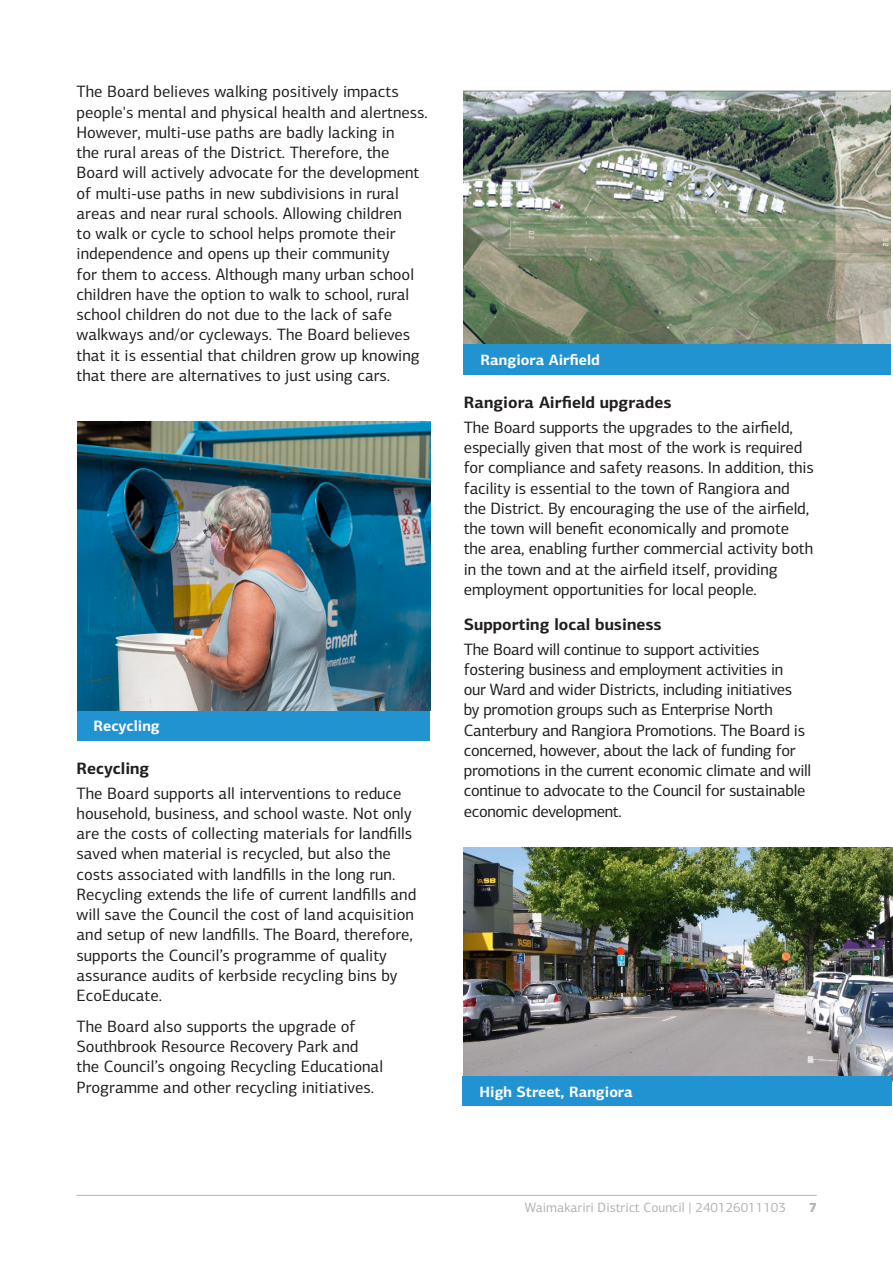
<style>
.page{position:relative;width:893px;height:1263px;background:#fff}
.page>*{position:absolute;margin:0;border:0;box-sizing:border-box;transform-origin:0 0}
.Body_Copy{font:16.5px/20.2px "PF Centro Sans Pro";color:#231f20}
.Body_Copy-2{font:16.5px/20.2px "PF Centro Sans Pro";letter-spacing:-.02em;color:#231f20}
.Subheading_3{font:700 16.5px "PF Centro Sans Pro";color:#231f20}
.Photo_Caption{font:700 15px "PF Centro Sans Pro";color:#fff}
.t1{font:13.5px "PF Centro Sans Pro";color:#b2b3b7}
.t2{font:900 13.5px "PF Centro Sans Pro";color:#b2b3b7}
</style>
<div class="page">
<img style="left:77px;top:421px;width:353px;height:290px">
<div style="left:77px;top:711px;width:352px;height:29px;background:#2193d1"></div>
<img style="left:463px;top:90px;width:427px;height:254px">
<div style="left:463px;top:344px;width:428px;height:31px;background:#2193d1"></div>
<img style="left:464px;top:848px;width:428px;height:228px">
<div style="left:462px;top:1076px;width:430px;height:30px;background:#2193d1"></div>
<hr style="left:77px;top:1195px;width:740px;height:1px;background:#b2b3b7">
<p class="Body_Copy" style="left:77px;top:82px;width:353px">The Board believes walking positively impacts people's mental and physical health and alertness.<br>However, multi-use paths are badly lacking in<br>the rural areas of the District. Therefore, the Board will actively advocate for the development of multi-use paths in new subdivisions in rural areas and near rural schools. Allowing children<br>to walk or cycle to school helps promote their independence and opens up their community<br>for them to access. Although many urban school children have the option to walk to school, rural school children do not due to the lack of safe walkways and/or cycleways. The Board believes that it is essential that children grow up knowing that there are alternatives to just using cars.</p>
<p class="Photo_Caption" style="left:94px;top:716px;width:68px">Recycling</p>
<p class="Subheading_3" style="left:77px;top:758px;width:74px">Recycling</p>
<p class="Body_Copy" style="left:77px;top:783px;width:341px">The Board supports all interventions to reduce household, business, and school waste. Not only are the costs of collecting materials for landfills saved when material is recycled, but also the costs associated with landfills in the long run.<br>Recycling extends the life of current landfills and will save the Council the cost of land acquisition and setup of new landfills. The Board, therefore, supports the Council’s programme of quality assurance audits of kerbside recycling bins by EcoEducate.</p>
<p class="Body_Copy" style="left:77px;top:1016px;width:308px">The Board also supports the upgrade of Southbrook Resource Recovery Park and the Council’s ongoing Recycling Educational Programme and other recycling initiatives.</p>
<p class="Photo_Caption" style="left:480px;top:350px;width:121px">Rangiora Airfield</p>
<p class="Subheading_3" style="left:464px;top:392px;width:209px">Rangiora Airfield upgrades</p>
<p class="Body_Copy" style="left:464px;top:417px;width:352px">The Board supports the upgrades to the airfield, especially given that most of the work is required for compliance and safety reasons. In addition, this facility is essential to the town of Rangiora and the District. By encouraging the use of the airfield, the town will benefit economically and promote the area, enabling further commercial activity both in the town and at the airfield itself, providing employment opportunities for local people.</p>
<p class="Subheading_3" style="left:464px;top:614px;width:199px">Supporting local business</p>
<p class="Body_Copy-2" style="left:464px;top:639px;width:349px">The Board will continue to support activities fostering business and employment activities in<br>our Ward and wider Districts, including initiatives by promotion groups such as Enterprise North Canterbury and Rangiora Promotions. The Board is concerned, however, about the lack of funding for promotions in the current economic climate and will continue to advocate to the Council for sustainable economic development.</p>
<p class="Photo_Caption" style="left:480px;top:1082px;width:155px">High Street, Rangiora</p>
<p class="t1" style="left:525px;top:1199px;width:263px">Waimakariri District Council | 240126011103</p>
<p class="t2" style="left:808px;top:1198px;width:10px">7</p>
</div>
